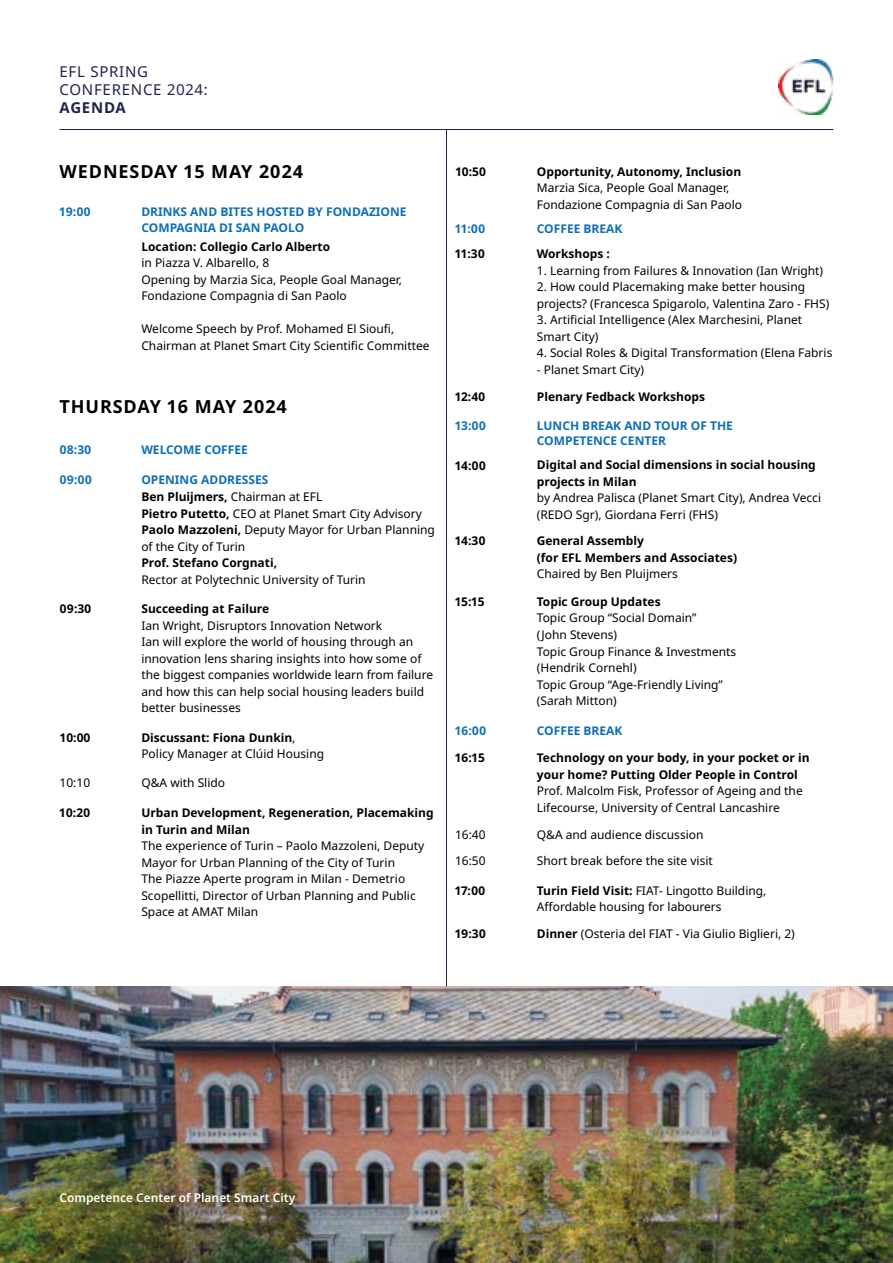
<style>
.page{position:relative;width:893px;height:1263px;background:#fff}
.page>*{position:absolute;margin:0;border:0;box-sizing:border-box;transform-origin:0 0}
.t1{font:700 18px "Noto Sans";letter-spacing:.05em;color:#000}
.t2{font:15px/18px "Noto Sans";letter-spacing:.05em;color:#202448}
.t3{font:700 15px "Noto Sans";letter-spacing:.05em;color:#202448}
.t4{font:12px/16.5px "Noto Sans";color:#000}
.t5{font:700 12px/16.5px "Noto Sans";color:#000}
.t6{font:700 12px/16.5px "Noto Sans";color:#0e6eb6}
.t7{font:600 12px "Noto Sans";color:#fff}
.s1{font-weight:700}
</style>
<div class="page">
<img style="left:778px;top:60px;width:55px;height:55px">
<img style="left:0;top:986px;width:893px;height:277px">
<hr style="left:60px;top:129px;width:773px;height:1px;background:#202448">
<hr style="left:446px;top:130px;width:1px;height:856px;background:#202448">
<p class="t2" style="left:60px;top:63px;width:150px">EFL SPRING<br>CONFERENCE 2024:</p>
<p class="t3" style="left:60px;top:99px;width:68px">AGENDA</p>
<h1 class="t1" style="left:60px;top:161px;width:245px">WEDNESDAY 15 MAY 2024</h1>
<p class="t6" style="left:60px;top:203px;width:33px">19:00</p>
<p class="t6" style="left:141px;top:203px;width:267px">DRINKS AND BITES HOSTED BY FONDAZIONE<br>COMPAGNIA DI SAN PAOLO</p>
<p class="t5" style="left:141px;top:238px;width:190px">Location: Collegio Carlo Alberto</p>
<p class="t4" style="left:141px;top:255px;width:262px">in Piazza V. Albarello, 8<br>Opening by Marzia Sica, People Goal Manager,<br>Fondazione Compagnia di San Paolo</p>
<p class="t4" style="left:141px;top:321px;width:290px">Welcome Speech by Prof. Mohamed El Sioufi,<br>Chairman at Planet Smart City Scientific Committee</p>
<h1 class="t1" style="left:60px;top:396px;width:229px">THURSDAY 16 MAY 2024</h1>
<p class="t6" style="left:60px;top:442px;width:33px">08:30</p>
<p class="t6" style="left:141px;top:442px;width:108px">WELCOME COFFEE</p>
<p class="t6" style="left:60px;top:471px;width:34px">09:00</p>
<p class="t6" style="left:141px;top:471px;width:129px">OPENING ADDRESSES</p>
<p class="t5" style="left:60px;top:601px;width:34px">09:30</p>
<p class="t4" style="left:141px;top:489px;width:295px"><span class="s1">Ben Pluijmers,</span> Chairman at EFL<br><span class="s1">Pietro Putetto,</span> CEO at Planet Smart City Advisory <span class="s1">Paolo Mazzoleni,</span> Deputy Mayor for Urban Planning of the City of Turin</p>
<p class="t5" style="left:141px;top:555px;width:137px">Prof. Stefano Corgnati,</p>
<p class="t4" style="left:141px;top:571px;width:226px">Rector at Polytechnic University of Turin</p>
<p class="t5" style="left:141px;top:601px;width:129px">Succeeding at Failure</p>
<p class="t4" style="left:141px;top:617px;width:293px">Ian Wright, Disruptors Innovation Network<br>Ian will explore the world of housing through an innovation lens sharing insights into how some of the biggest companies worldwide learn from failure and how this can help social housing leaders build better businesses</p>
<p class="t5" style="left:60px;top:729px;width:32px">10:00</p>
<p class="t4" style="left:141px;top:729px;width:184px"><span class="s1">Discussant: Fiona Dunkin</span>,<br>Policy Manager at Clúid Housing</p>
<p class="t4" style="left:60px;top:774px;width:32px">10:10</p>
<p class="t4" style="left:141px;top:774px;width:85px">Q&amp;A with Slido</p>
<p class="t5" style="left:60px;top:805px;width:32px">10:20</p>
<p class="t5" style="left:141px;top:805px;width:294px">Urban Development, Regeneration, Placemaking in Turin and Milan</p>
<p class="t4" style="left:141px;top:838px;width:284px">The experience of Turin – Paolo Mazzoleni, Deputy Mayor for Urban Planning of the City of Turin<br>The Piazze Aperte program in Milan - Demetrio Scopellitti, Director of Urban Planning and Public Space at AMAT Milan</p>
<p class="t5" style="left:455px;top:163px;width:32px">10:50</p>
<p class="t5" style="left:537px;top:163px;width:206px">Opportunity, Autonomy, Inclusion</p>
<p class="t4" style="left:537px;top:180px;width:207px">Marzia Sica, People Goal Manager,<br>Fondazione Compagnia di San Paolo</p>
<p class="t6" style="left:455px;top:220px;width:32px">11:00</p>
<p class="t5" style="left:455px;top:246px;width:31px">11:30</p>
<p class="t6" style="left:537px;top:220px;width:87px">COFFEE BREAK</p>
<p class="t5" style="left:537px;top:246px;width:75px">Workshops :</p>
<p class="t4" style="left:537px;top:262px;width:288px">1. Learning from Failures &amp; Innovation (Ian Wright)</p>
<p class="t4" style="left:537px;top:279px;width:294px">2. How could Placemaking make better housing projects? (Francesca Spigarolo, Valentina Zaro - FHS)</p>
<p class="t4" style="left:537px;top:312px;width:267px">3. Artificial Intelligence (Alex Marchesini, Planet<br>Smart City)</p>
<p class="t4" style="left:537px;top:345px;width:297px">4. Social Roles &amp; Digital Transformation (Elena Fabris</p>
<p class="t4" style="left:537px;top:361px;width:109px">- Planet Smart City)</p>
<p class="t5" style="left:455px;top:388px;width:32px">12:40</p>
<p class="t5" style="left:537px;top:388px;width:170px">Plenary Fedback Workshops</p>
<p class="t6" style="left:455px;top:417px;width:33px">13:00</p>
<p class="t6" style="left:537px;top:418px;width:198px;line-height:15px">LUNCH BREAK AND TOUR OF THE<br>COMPETENCE CENTER</p>
<p class="t5" style="left:455px;top:457px;width:33px">14:00</p>
<p class="t5" style="left:455px;top:533px;width:32px">14:30</p>
<p class="t5" style="left:455px;top:594px;width:31px">15:15</p>
<p class="t5" style="left:537px;top:457px;width:281px">Digital and Social dimensions in social housing projects in Milan</p>
<p class="t4" style="left:537px;top:490px;width:286px">by Andrea Palisca (Planet Smart City), Andrea Vecci (REDO Sgr), Giordana Ferri (FHS)</p>
<p class="t5" style="left:537px;top:533px;width:202px">General Assembly<br>(for EFL Members and Associates)</p>
<p class="t4" style="left:537px;top:566px;width:142px">Chaired by Ben Pluijmers</p>
<p class="t5" style="left:537px;top:594px;width:125px">Topic Group Updates</p>
<p class="t4" style="left:537px;top:610px;width:201px">Topic Group “Social Domain”<br>(John Stevens)<br>Topic Group Finance &amp; Investments (Hendrik Cornehl)<br>Topic Group “Age-Friendly Living” (Sarah Mitton)</p>
<p class="t6" style="left:455px;top:722px;width:33px">16:00</p>
<p class="t6" style="left:537px;top:722px;width:87px">COFFEE BREAK</p>
<p class="t5" style="left:455px;top:750px;width:31px">16:15</p>
<p class="t5" style="left:537px;top:750px;width:274px">Technology on your body, in your pocket or in your home? Putting Older People in Control</p>
<p class="t4" style="left:537px;top:783px;width:267px">Prof. Malcolm Fisk, Professor of Ageing and the<br>Lifecourse, University of Central Lancashire</p>
<p class="t4" style="left:455px;top:826px;width:32px">16:40</p>
<p class="t4" style="left:537px;top:826px;width:168px">Q&amp;A and audience discussion</p>
<p class="t4" style="left:455px;top:853px;width:32px">16:50</p>
<p class="t4" style="left:537px;top:853px;width:178px">Short break before the site visit</p>
<p class="t5" style="left:455px;top:882px;width:32px">17:00</p>
<p class="t5" style="left:455px;top:925px;width:32px">19:30</p>
<p class="t4" style="left:537px;top:882px;width:231px"><span class="s1">Turin Field Visit:</span> FIAT- Lingotto Building,<br>Affordable housing for labourers</p>
<p class="t4" style="left:537px;top:925px;width:260px"><span class="s1">Dinner</span> (Osteria del FIAT - Via Giulio Biglieri, 2)</p>
<p class="t7" style="left:60px;top:1191px;width:237px">Competence Center of Planet Smart City</p>
</div>
